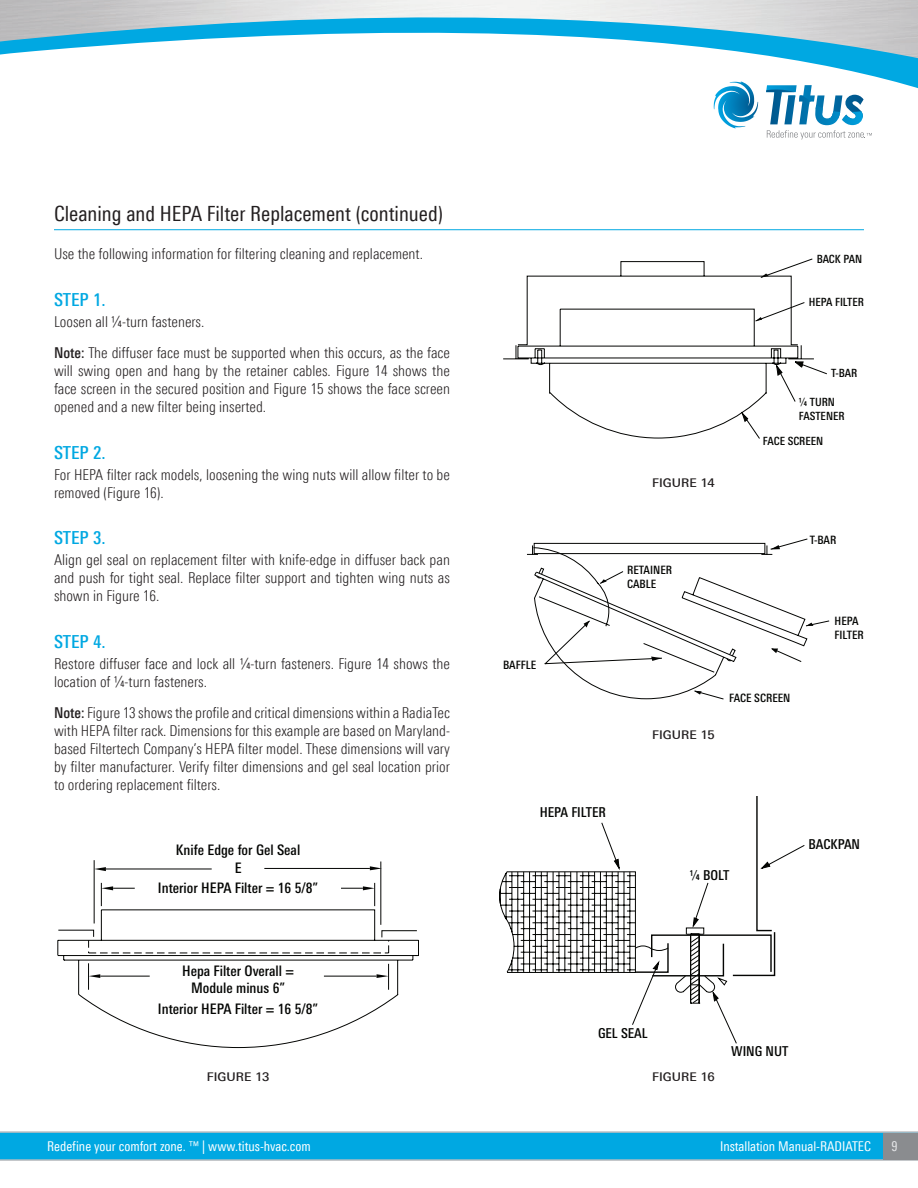
<style>
.page{position:relative;width:918px;height:1188px;background:#fff}
.page>*{position:absolute;margin:0;border:0;box-sizing:border-box;transform-origin:0 0}
.t1{font:condensed 21px "LT Univers";color:#231f20}
.Body_Copy-Column{font:500 condensed 18px "LT Univers";color:#00a8e2}
.Body_Copy-Column-2{font:300 condensed 15px/18px "LT Univers";color:#231f20;text-align:justify}
.t2{font:500 condensed 14.4px/17.4px "LT Univers";color:#040503;text-align:center}
.t3{font:500 condensed 13.65px "LT Univers";color:#040503}
.t4{font:condensed 13.5px "LT Univers";color:#fff}
.t5{font:condensed 13.5px "LT Univers";color:#e6e7e9}
.Figure_Title{font:500 12px "LT Univers Basic";color:#231f20}
.t6{font:500 condensed 11.55px/13.8px "LT Univers";color:#040503}
.t7{font:500 condensed 11.25px/13.5px "LT Univers";color:#040503}
.s1{font-weight:500}
</style>
<div class="page">
<svg style="left:0;top:1131px;width:918px;height:30px;background:#17abde"></svg>
<div style="left:883px;top:1133px;width:35px;height:26px;background:#8a8c8f"></div>
<svg style="left:0;top:0;width:918px;height:140px"></svg>
<hr style="left:54px;top:229px;width:810px;height:1px;background:#00a8e2">
<svg style="left:503px;top:344px;width:324px;height:95px"></svg>
<svg style="left:742px;top:413px;width:6px;height:8px"></svg>
<svg style="left:777px;top:366px;width:5px;height:9px"></svg>
<svg style="left:795px;top:362px;width:8px;height:5px"></svg>
<svg style="left:518px;top:259px;width:295px;height:86px"></svg>
<svg style="left:544px;top:539px;width:286px;height:87px"></svg>
<svg style="left:527px;top:543px;width:286px;height:156px"></svg>
<svg style="left:632px;top:845px;width:173px;height:199px"></svg>
<svg style="left:500px;top:796px;width:276px;height:208px"></svg>
<svg style="left:58px;top:954px;width:360px;height:94px"></svg>
<hr style="left:324px;top:976px;width:53px;height:1px;background:#040503">
<hr style="left:100px;top:976px;width:50px;height:1px;background:#040503">
<svg style="left:88px;top:963px;width:12px;height:27px"></svg>
<svg style="left:377px;top:964px;width:12px;height:26px"></svg>
<svg style="left:58px;top:860px;width:360px;height:94px"></svg>
<p class="t1" style="left:54px;top:201px;width:390px">Cleaning and HEPA Filter Replacement (continued)</p>
<p class="Body_Copy-Column-2" style="left:54px;top:245px;width:370px">Use the following information for filtering cleaning and replacement.</p>
<p class="Body_Copy-Column" style="left:54px;top:289px;width:53px">STEP 1.</p>
<p class="Body_Copy-Column-2" style="left:54px;top:312px;width:152px">Loosen all ¼-turn fasteners.</p>
<p class="Body_Copy-Column-2" style="left:54px;top:344px;width:398px"><span class="s1">Note:</span> The diffuser face must be supported when this occurs, as the face will swing open and hang by the retainer cables. Figure 14 shows the face screen in the secured position and Figure 15 shows the face screen opened and a new filter being inserted.</p>
<p class="Body_Copy-Column" style="left:54px;top:442px;width:53px">STEP 2.</p>
<p class="Body_Copy-Column-2" style="left:54px;top:465px;width:398px">For HEPA filter rack models, loosening the wing nuts will allow filter to be removed (Figure 16).</p>
<p class="Body_Copy-Column" style="left:54px;top:527px;width:53px">STEP 3.</p>
<p class="Body_Copy-Column-2" style="left:54px;top:551px;width:398px">Align gel seal on replacement filter with knife-edge in diffuser back pan and push for tight seal. Replace filter support and tighten wing nuts as shown in Figure 16.</p>
<p class="Body_Copy-Column" style="left:54px;top:631px;width:53px">STEP 4.</p>
<p class="Body_Copy-Column-2" style="left:54px;top:654px;width:397px">Restore diffuser face and lock all ¼-turn fasteners. Figure 14 shows the location of ¼-turn fasteners.</p>
<p class="Body_Copy-Column-2" style="left:54px;top:704px;width:398px"><span class="s1">Note:</span> Figure 13 shows the profile and critical dimensions within a RadiaTec with HEPA filter rack. Dimensions for this example are based on Maryland&shy;based Filtertech Company’s HEPA filter model. These dimensions will vary by filter manufacturer. Verify filter dimensions and gel seal location prior to ordering replacement filters.</p>
<p class="t2" style="left:176px;top:842px;width:126px">Knife Edge for Gel Seal</p>
<p class="t2" style="left:235px;top:859px;width:8px">E</p>
<p class="t2" style="left:158px;top:879px;width:162px">Interior HEPA Filter = 16 5/8”</p>
<p class="t2" style="left:182px;top:962px;width:113px">Hepa Filter Overall =<br>Module minus 6”</p>
<p class="t2" style="left:158px;top:1000px;width:162px">Interior HEPA Filter = 16 5/8”</p>
<p class="t7" style="left:817px;top:252px;width:47px">BACK PAN</p>
<p class="t7" style="left:809px;top:295px;width:57px">HEPA FILTER</p>
<p class="t6" style="left:503px;top:658px;width:34px">BAFFLE</p>
<p class="Figure_Title" style="left:652px;top:475px;width:64px">FIGURE 14</p>
<p class="t6" style="left:627px;top:563px;width:46px">RETAINER<br>CABLE</p>
<p class="t7" style="left:831px;top:366px;width:28px">T-BAR</p>
<p class="t7" style="left:799px;top:395px;width:47px">¼ TURN<br>FASTENER</p>
<p class="t7" style="left:763px;top:434px;width:62px">FACE SCREEN</p>
<p class="t6" style="left:810px;top:533px;width:28px">T-BAR</p>
<p class="t6" style="left:835px;top:614px;width:31px">HEPA<br>FILTER</p>
<p class="Figure_Title" style="left:652px;top:727px;width:64px">FIGURE 15</p>
<p class="t6" style="left:729px;top:691px;width:63px">FACE SCREEN</p>
<p class="t3" style="left:540px;top:804px;width:68px">HEPA FILTER</p>
<p class="t3" style="left:690px;top:867px;width:41px">¼ BOLT</p>
<p class="t3" style="left:809px;top:836px;width:53px">BACKPAN</p>
<p class="t3" style="left:598px;top:1025px;width:51px">GEL SEAL</p>
<p class="t3" style="left:731px;top:1043px;width:59px">WING NUT</p>
<p class="Figure_Title" style="left:207px;top:1069px;width:64px">FIGURE 13</p>
<p class="Figure_Title" style="left:652px;top:1069px;width:64px">FIGURE 16</p>
<p class="t4" style="left:47px;top:1138px;width:265px">Redefine your comfort zone. ™ | www.titus-hvac.com</p>
<p class="t4" style="left:720px;top:1138px;width:152px">Installation Manual-RADIATEC</p>
<p class="t5" style="left:891px;top:1138px;width:8px">9</p>
</div>
